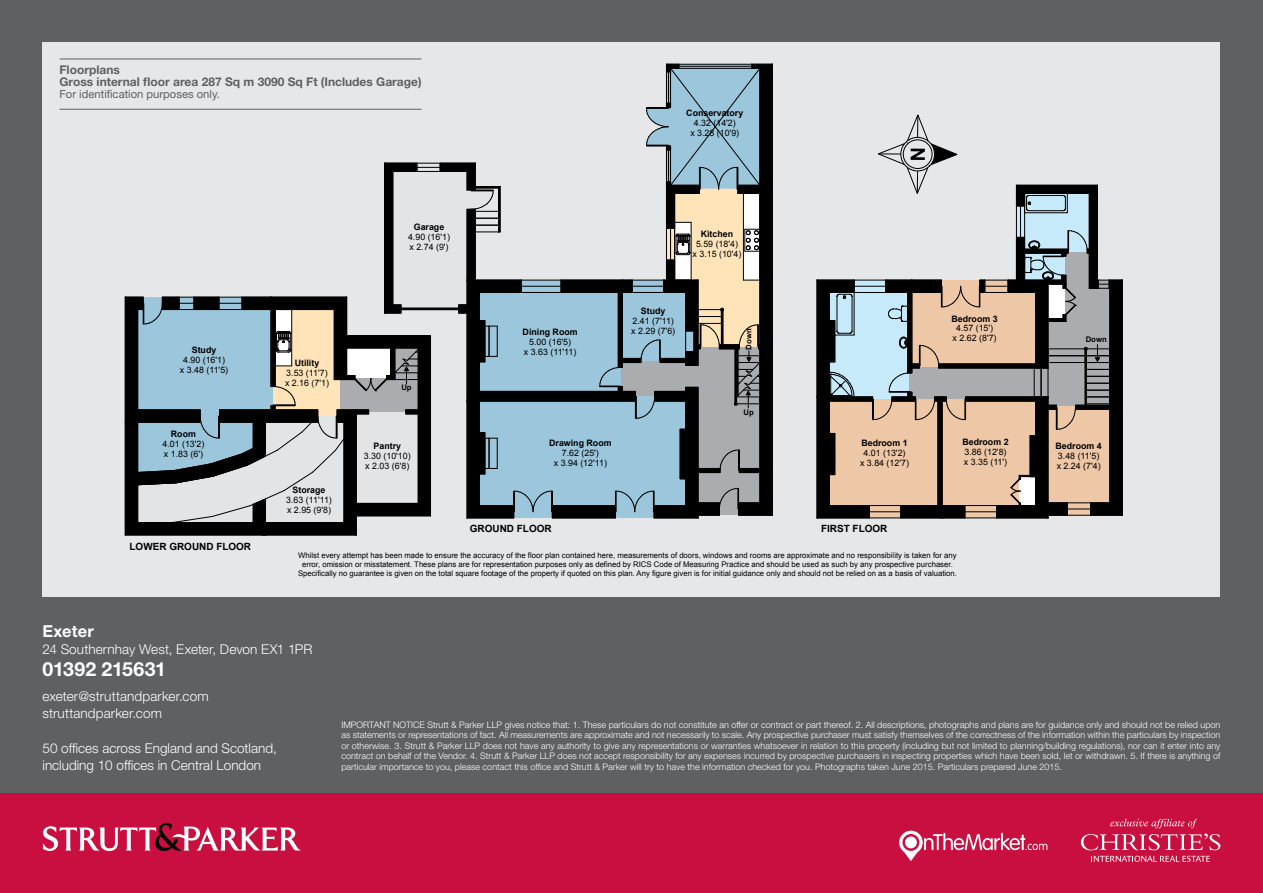
<style>
.page{position:relative;width:1263px;height:893px;background:#5f6062}
.page>*{position:absolute;margin:0;border:0;box-sizing:border-box;transform-origin:0 0}
.t1{font:700 19.5px "Helvetica Neue";letter-spacing:-.015em;color:#fff}
.t2{font:700 16.5px "Helvetica Neue";letter-spacing:.005em;color:#fff}
.t3{font:300 13.5px/16.5px "Helvetica Neue";color:#fff}
.t4{font:700 12px/12px "Helvetica Neue";color:#5f6062}
.t5{font:11.25px "Helvetica Neue";color:#5f6062}
.t6{font:700 9.9px "Arial";color:#000}
.t7{font:300 9px/10.5px "Helvetica Neue";color:#fff;text-align:justify}
.t8{font:8.85px/9.9px "Arial";color:#000}
.t9{font:700 8.85px "Arial";color:#000}
.t10{font:7.8px/8.9px "Arial";color:#000;text-align:center}
.t11{font:700 7.8px "Arial";color:#000}
</style>
<div class="page">
<div style="left:43px;top:43px;width:1177px;height:554px;background:#e6e7e8"></div>
<hr style="left:60px;top:59px;width:362px;height:1px;background:#5f6062">
<hr style="left:60px;top:109px;width:362px;height:1px;background:#5f6062">
<div style="left:0;top:793px;width:1263px;height:100px;background:#c80f3f"></div>
<svg style="left:43px;top:823px;width:258px;height:28px"></svg>
<svg style="left:1081px;top:819px;width:139px;height:31px"></svg>
<svg style="left:1091px;top:856px;width:119px;height:6px"></svg>
<svg style="left:899px;top:831px;width:148px;height:30px"></svg>
<div style="left:905px;top:836px;width:12px;height:12px;background:#fff;border-radius:50%"></div>
<svg style="left:816px;top:114px;width:307px;height:405px"></svg>
<svg style="left:125px;top:64px;width:648px;height:472px"></svg>
<h3 class="t4" style="left:60px;top:64px;width:364px">Floorplans<br>Gross internal floor area 287 Sq m 3090 Sq Ft (Includes Garage)</h3>
<p class="t5" style="left:60px;top:88px;width:162px">For identification purposes only.</p>
<p class="t9" style="left:686px;top:107px;width:58px">Conservatory</p>
<p class="t8" style="left:690px;top:118px;width:50px;text-align:center">4.32 (14'2)<br>x 3.28 (10'9)</p>
<p class="t9" style="left:192px;top:344px;width:26px">Study</p>
<p class="t8" style="left:180px;top:355px;width:50px;text-align:center">4.90 (16'1) x 3.48 (11'5)</p>
<p class="t9" style="left:295px;top:357px;width:26px">Utility</p>
<p class="t8" style="left:285px;top:368px;width:45px">3.53 (11'7) x 2.16 (7'1)</p>
<p class="t9" style="left:414px;top:221px;width:32px">Garage</p>
<p class="t8" style="left:408px;top:232px;width:43px">4.90 (16'1) x 2.74 (9')</p>
<p class="t11" style="left:401px;top:383px;width:12px">Up</p>
<p class="t9" style="left:523px;top:326px;width:57px">Dining Room</p>
<p class="t8" style="left:524px;top:337px;width:54px;text-align:center">5.00 (16'5)<br>x 3.63 (11'11)</p>
<p class="t9" style="left:171px;top:428px;width:27px">Room</p>
<p class="t8" style="left:162px;top:439px;width:43px">4.01 (13'2) x 1.83 (6')</p>
<p class="t9" style="left:549px;top:437px;width:64px">Drawing Room</p>
<p class="t9" style="left:374px;top:440px;width:29px">Pantry</p>
<p class="t8" style="left:364px;top:451px;width:48px">3.30 (10'10) x 2.03 (6'8)</p>
<p class="t8" style="left:554px;top:448px;width:55px;text-align:center">7.62 (25')<br>x 3.94 (12'11)</p>
<p class="t9" style="left:293px;top:484px;width:34px">Storage</p>
<p class="t8" style="left:286px;top:495px;width:47px">3.63 (11'11) x 2.95 (9'8)</p>
<p class="t9" style="left:701px;top:228px;width:34px">Kitchen</p>
<p class="t8" style="left:692px;top:239px;width:50px;text-align:center">5.59 (18'4)<br>x 3.15 (10'4)</p>
<p class="t9" style="left:641px;top:305px;width:26px">Study</p>
<p class="t8" style="left:631px;top:316px;width:45px">2.41 (7'11) x 2.29 (7'6)</p>
<p class="t11" style="left:744px;top:350px;width:23px;rotate:-90deg">Down</p>
<p class="t11" style="left:744px;top:408px;width:12px">Up</p>
<p class="t9" style="left:861px;top:437px;width:48px">Bedroom 1</p>
<p class="t8" style="left:860px;top:448px;width:50px;text-align:center">4.01 (13'2)<br>x 3.84 (12'7)</p>
<p class="t9" style="left:951px;top:313px;width:48px">Bedroom 3</p>
<p class="t8" style="left:952px;top:323px;width:45px;text-align:center">4.57 (15')<br>x 2.62 (8'7)</p>
<p class="t9" style="left:962px;top:436px;width:48px">Bedroom 2</p>
<p class="t8" style="left:964px;top:447px;width:45px">3.86 (12'8) x 3.35 (11')</p>
<p class="t6" style="left:130px;top:540px;width:123px">LOWER GROUND FLOOR</p>
<p class="t6" style="left:470px;top:522px;width:83px">GROUND FLOOR</p>
<p class="t6" style="left:821px;top:522px;width:68px">FIRST FLOOR</p>
<p class="t10" style="left:298px;top:551px;width:660px">Whilst every attempt has been made to ensure the accuracy of the floor plan contained here, measurements of doors, windows and rooms are approximate and no responsibility is taken for any error, omission or misstatement. These plans are for representation purposes only as defined by RICS Code of Measuring Practice and should be used as such by any prospective purchaser.<br>Specifically no guarantee is given on the total square footage of the property if quoted on this plan. Any figure given is for initial guidance only and should not be relied on as a basis of valuation.</p>
<p class="t11" style="left:1086px;top:334px;width:23px">Down</p>
<p class="t9" style="left:1055px;top:440px;width:48px">Bedroom 4</p>
<p class="t8" style="left:1057px;top:451px;width:45px">3.48 (11'5) x 2.24 (7'4)</p>
<h2 class="t2" style="left:43px;top:621px;width:53px">Exeter</h2>
<h3 class="t3" style="left:43px;top:640px;width:271px">24 Southernhay West, Exeter, Devon EX1 1PR</h3>
<h1 class="t1" style="left:43px;top:657px;width:125px">01392 215631</h1>
<h3 class="t3" style="left:43px;top:688px;width:168px">exeter@struttandparker.com struttandparker.com</h3>
<h3 class="t3" style="left:43px;top:740px;width:236px">50 offices across England and Scotland, including 10 offices in Central London</h3>
<p class="t7" style="left:341px;top:719px;width:880px">IMPORTANT NOTICE Strutt &amp; Parker LLP gives notice that: 1. These particulars do not constitute an offer or contract or part thereof. 2. All descriptions, photographs and plans are for guidance only and should not be relied upon as statements or representations of fact. All measurements are approximate and not necessarily to scale. Any prospective purchaser must satisfy themselves of the correctness of the information within the particulars by inspection or otherwise. 3. Strutt &amp; Parker LLP does not have any authority to give any representations or warranties whatsoever in relation to this property (including but not limited to planning/building regulations), nor can it enter into any contract on behalf of the Vendor. 4. Strutt &amp; Parker LLP does not accept responsibility for any expenses incurred by prospective purchasers in inspecting properties which have been sold, let or withdrawn. 5. If there is anything of particular importance to you, please contact this office and Strutt &amp; Parker will try to have the information checked for you. Photographs taken June 2015. Particulars prepared June 2015.</p>
</div>
